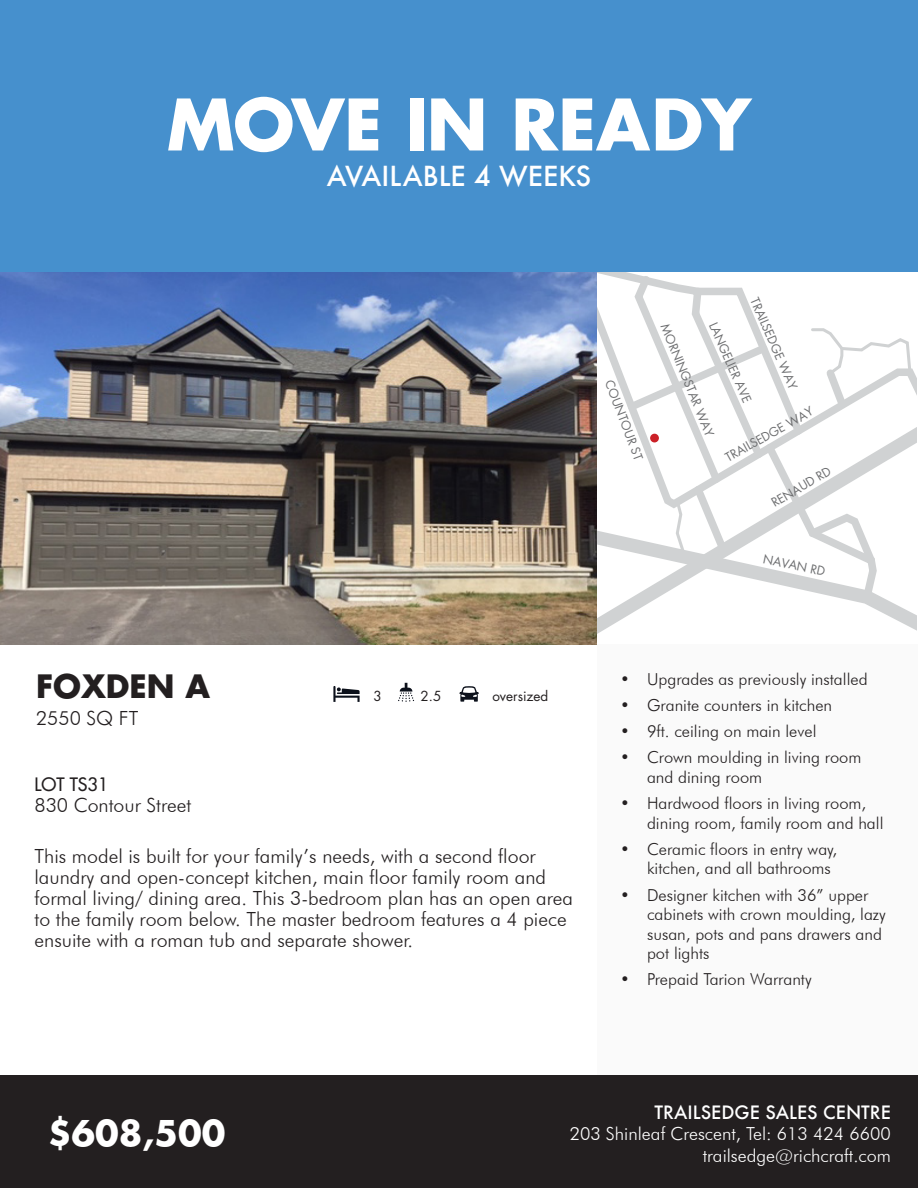
<style>
.page{position:relative;width:918px;height:1188px;background:#fff}
.page>*{position:absolute;margin:0;border:0;box-sizing:border-box;transform-origin:0 0}
.t1{font:700 69px "Futura";letter-spacing:-.01em;color:#fff}
.Price{font:700 34.5px "Futura Std";color:#fff}
.t2{font:700 31.5px "Futura";color:#231f20}
.Sub_TITLE{font:500 27px "Futura";color:#fff}
.SQ_FT{font:300 19.5px/21px "Futura BT";color:#231f20}
.t3{font:300 18px "Futura BT";color:#fff}
.SAles_Info__Header{font:500 18px "Futura";color:#fff}
.subheader{font:500 18px "Futura Std";color:#231f20}
.t4{font:300 16.5px/19.5px "Futura BT";color:#231f20}
.icons{font:13.5px "Futura Std";color:#231f20}
.t5{font:12px "Futura Std";color:#6d6e70}
</style>
<div class="page">
<div style="left:0;top:0;width:918px;height:272px;background:#4690cd"></div>
<div style="left:597px;top:273px;width:321px;height:806px;background:#fafafa"></div>
<img style="left:0;top:272px;width:597px;height:372px">
<svg style="left:333px;top:686px;width:27px;height:16px"></svg>
<svg style="left:398px;top:683px;width:16px;height:19px"></svg>
<svg style="left:459px;top:686px;width:20px;height:16px"></svg>
<div style="left:0;top:1076px;width:918px;height:112px;background:#231f20"></div>
<svg style="left:597px;top:606px;width:320px;height:28px"></svg>
<svg style="left:597px;top:273px;width:316px;height:333px"></svg>
<p class="t1" style="left:167px;top:79px;width:586px">MOVE IN READY</p>
<p class="Sub_TITLE" style="left:327px;top:158px;width:266px">AVAILABLE 4 WEEKS</p>
<p class="t5" style="left:616px;top:378px;width:86px;rotate:69deg">COUNTOUR ST</p>
<p class="t5" style="left:761px;top:296px;width:100px;rotate:66deg">TRAILSEDGE WAY</p>
<p class="t5" style="left:720px;top:320px;width:88px;rotate:66deg">LANGELIER AVE</p>
<p class="t5" style="left:672px;top:321px;width:122px;rotate:68deg">MORNINGSTAR WAY</p>
<p class="t5" style="left:723px;top:451px;width:100px;rotate:-29deg">TRAILSEDGE WAY</p>
<p class="t5" style="left:769px;top:497px;width:68px;rotate:-30deg">RENAUD RD</p>
<p class="t5" style="left:765px;top:551px;width:65px;rotate:12deg">NAVAN RD</p>
<p class="t2" style="left:36px;top:666px;width:176px">FOXDEN A</p>
<p class="SQ_FT" style="left:36px;top:707px;width:104px">2550 SQ FT</p>
<p class="subheader" style="left:34px;top:773px;width:75px">LOT TS31</p>
<p class="SQ_FT" style="left:34px;top:794px;width:158px">830 Contour Street</p>
<p class="icons" style="left:374px;top:687px;width:10px">3</p>
<p class="icons" style="left:421px;top:687px;width:22px">2.5</p>
<p class="icons" style="left:492px;top:687px;width:58px">oversized</p>
<p class="SQ_FT" style="left:34px;top:845px;width:540px">This model is built for your family’s needs, with a second floor laundry and open-concept kitchen, main floor family room and formal living/ dining area. This 3-bedroom plan has an open area to the family room below. The master bedroom features a 4 piece ensuite with a roman tub and separate shower.</p>
<p class="t4" style="left:620px;top:669px;width:249px">• Upgrades as previously installed</p>
<p class="t4" style="left:620px;top:695px;width:214px">• Granite counters in kitchen</p>
<p class="t4" style="left:620px;top:721px;width:198px">• 9ft. ceiling on main level</p>
<p class="t4" style="left:647px;top:748px;width:216px;text-indent:-27px">• Crown moulding in living room and dining room</p>
<p class="t4" style="left:647px;top:793px;width:238px;text-indent:-27px">• Hardwood floors in living room, dining room, family room and hall</p>
<p class="t4" style="left:647px;top:839px;width:192px;text-indent:-27px">• Ceramic floors in entry way, kitchen, and all bathrooms</p>
<p class="t4" style="left:647px;top:885px;width:240px;text-indent:-27px">• Designer kitchen with 36” upper cabinets with crown moulding, lazy susan, pots and pans drawers and pot lights</p>
<p class="t4" style="left:620px;top:970px;width:193px">• Prepaid Tarion Warranty</p>
<p class="Price" style="left:48px;top:1110px;width:179px">$608,500</p>
<p class="SAles_Info__Header" style="left:655px;top:1100px;width:238px">TRAILSEDGE SALES CENTRE</p>
<p class="t3" style="left:570px;top:1123px;width:323px">203 Shinleaf Crescent, Tel: 613 424 6600</p>
<p class="t3" style="left:703px;top:1144px;width:190px">trailsedge@richcraft.com</p>
</div>
